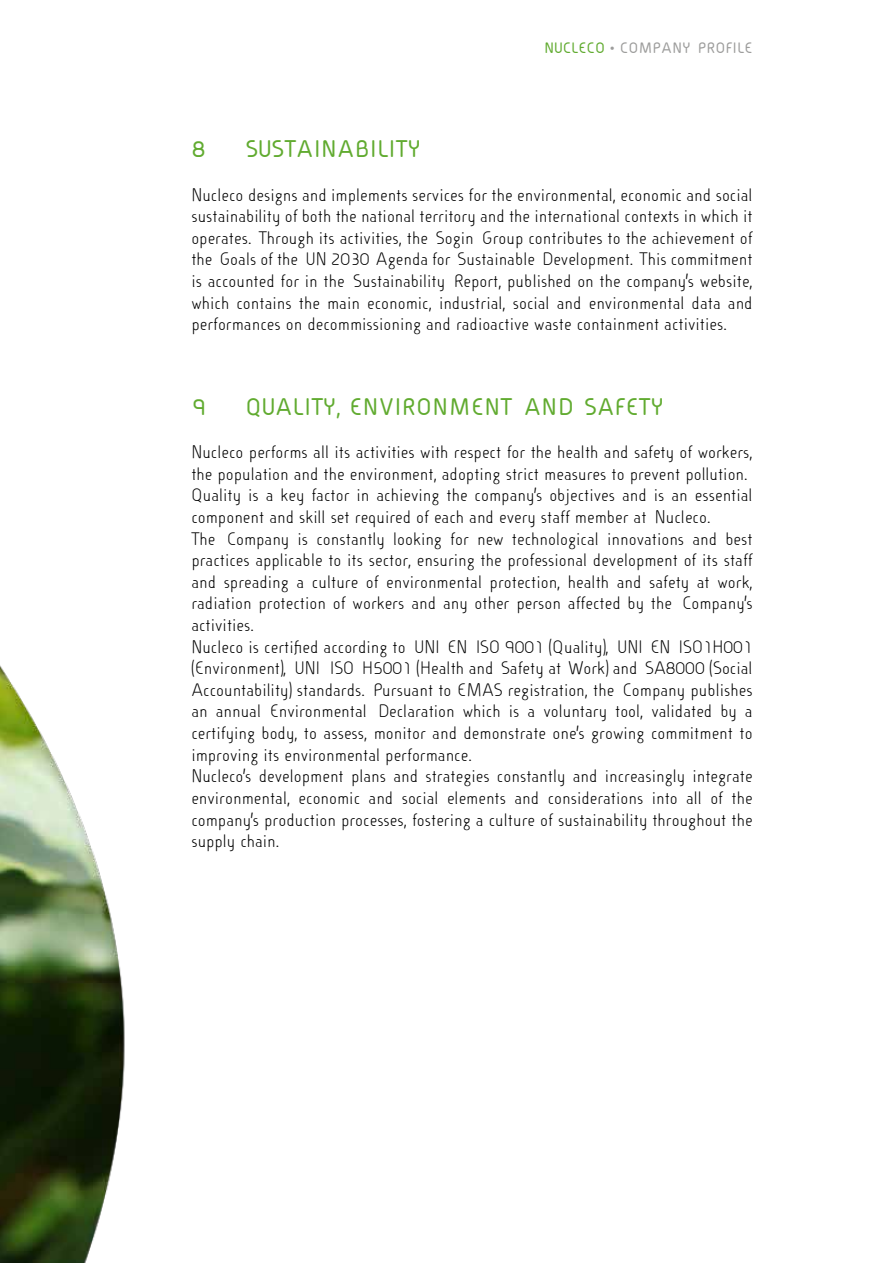
<style>
.page{position:relative;width:893px;height:1263px;background:#fff}
.page>*{position:absolute;margin:0;border:0;box-sizing:border-box;transform-origin:0 0}
.t1{font:700 24px "Cineplex LT";color:#61ab30}
.t2{font:18px/21.6px "Cineplex LT";color:#000;text-align:justify}
.t3{font:700 15.15px "Cineplex LT";color:#9d9d9c}
.s1{color:#61ab30}
</style>
<div class="page">
<img style="left:0;top:665px;width:125px;height:598px">
<p class="t3" style="left:544px;top:41px;width:210px"><span class="s1">NUCLECO</span> • COMPANY PROFILE</p>
<h1 class="t1" style="left:191px;top:137px;width:16px">8</h1>
<h1 class="t1" style="left:245px;top:137px;width:177px">SUSTAINABILITY</h1>
<p class="t2" style="left:191px;top:185px;width:563px">Nucleco designs and implements services for the environmental, economic and social sustainability of both the national territory and the international contexts in which it operates. Through its activities, the Sogin Group contributes to the achievement of the Goals of the UN 2030 Agenda for Sustainable Development. This commitment is accounted for in the Sustainability Report, published on the company’s website, which contains the main economic, industrial, social and environmental data and performances on decommissioning and radioactive waste containment activities.</p>
<h1 class="t1" style="left:191px;top:395px;width:16px">9</h1>
<h1 class="t1" style="left:245px;top:395px;width:420px">QUALITY, ENVIRONMENT AND SAFETY</h1>
<p class="t2" style="left:191px;top:442px;width:563px;text-align:left">Nucleco performs all its activities with respect for the health and safety of workers, the population and the environment, adopting strict measures to prevent pollution.<br>Quality is a key factor in achieving the company’s objectives and is an essential component and skill set required of each and every staff member at Nucleco.<br>The Company is constantly looking for new technological innovations and best practices applicable to its sector, ensuring the professional development of its staff and spreading a culture of environmental protection, health and safety at work, radiation protection of workers and any other person affected by the Company’s activities.<br>Nucleco is certified according to UNI EN ISO 9001 (Quality), UNI EN ISO1H001 (Environment), UNI ISO H5001 (Health and Safety at Work) and SA8000 (Social Accountability) standards. Pursuant to EMAS registration, the Company publishes an annual Environmental Declaration which is a voluntary tool, validated by a certifying body, to assess, monitor and demonstrate one’s growing commitment to improving its environmental performance.<br>Nucleco’s development plans and strategies constantly and increasingly integrate environmental, economic and social elements and considerations into all of the company’s production processes, fostering a culture of sustainability throughout the supply chain.</p>
</div>
